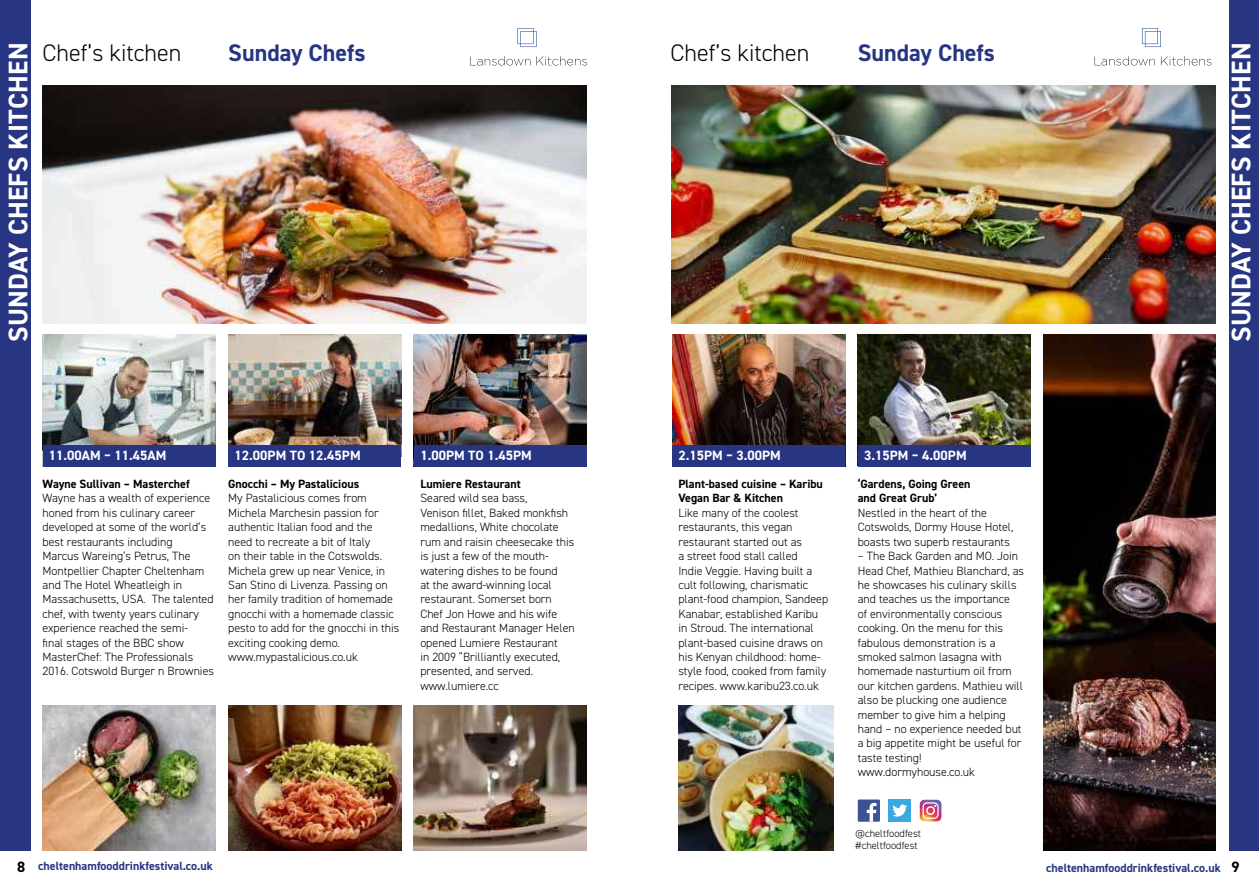
<style>
.page{position:relative;width:1259px;height:893px;background:#fff}
.page>*{position:absolute;margin:0;border:0;box-sizing:border-box;transform-origin:0 0}
.t1{font:700 27px "DIN2014";letter-spacing:.01em;color:#fff}
.t2{font:300 24px "DIN2014";color:#000}
.t3{font:700 24px "DIN2014";color:#273583}
.t4{font:700 15px "DIN2014";color:#000}
.t5{font:700 13.5px "DIN2014";letter-spacing:.005em;color:#fff}
.t6{font:300 12px/14.4px "DIN2014";color:#000}
.t7{font:700 12px/14.4px "DIN2014";color:#000}
.t8{font:700 12px "DIN2014";color:#273583}
.t9{font:300 10.5px/12px "DIN2014";color:#000}
</style>
<div class="page">
<img style="left:678px;top:706px;width:155px;height:144px">
<img style="left:1043px;top:335px;width:172px;height:515px">
<img style="left:43px;top:335px;width:172px;height:110px">
<img style="left:672px;top:335px;width:173px;height:110px">
<img style="left:414px;top:335px;width:173px;height:110px">
<img style="left:414px;top:706px;width:173px;height:144px">
<img style="left:228px;top:335px;width:173px;height:110px">
<img style="left:857px;top:335px;width:173px;height:110px">
<div style="left:1229px;top:0;width:30px;height:850px;background:#273583"></div>
<div style="left:228px;top:445px;width:173px;height:22px;background:#273583"></div>
<div style="left:43px;top:445px;width:172px;height:22px;background:#273583"></div>
<div style="left:672px;top:445px;width:173px;height:22px;background:#273583"></div>
<div style="left:414px;top:445px;width:173px;height:22px;background:#273583"></div>
<div style="left:857px;top:445px;width:173px;height:22px;background:#273583"></div>
<div style="left:0;top:0;width:31px;height:850px;background:#273583"></div>
<img style="left:43px;top:85px;width:544px;height:238px">
<div style="left:857px;top:799px;width:23px;height:23px;background:#3d5193"></div>
<svg style="left:866px;top:803px;width:10px;height:19px"></svg>
<div style="left:888px;top:799px;width:23px;height:23px;background:#39a9e0"></div>
<svg style="left:892px;top:805px;width:15px;height:12px"></svg>
<img style="left:919px;top:799px;width:22px;height:23px">
<svg style="left:922px;top:802px;width:16px;height:17px"></svg>
<img style="left:671px;top:85px;width:544px;height:238px">
<img style="left:228px;top:706px;width:173px;height:144px">
<img style="left:43px;top:706px;width:173px;height:144px">
<svg style="left:1142px;top:28px;width:19px;height:19px"></svg>
<svg style="left:1094px;top:56px;width:61px;height:10px"></svg>
<svg style="left:1161px;top:56px;width:50px;height:10px"></svg>
<svg style="left:517px;top:28px;width:19px;height:19px"></svg>
<svg style="left:470px;top:56px;width:60px;height:10px"></svg>
<svg style="left:536px;top:56px;width:51px;height:10px"></svg>
<h1 class="t1" style="left:6px;top:342px;width:301px;rotate:-90deg">SUNDAY CHEFS KITCHEN</h1>
<h2 class="t2" style="left:43px;top:42px;width:140px">Chef’s kitchen</h2>
<h2 class="t2" style="left:670px;top:42px;width:140px">Chef’s kitchen</h2>
<h2 class="t3" style="left:228px;top:42px;width:139px">Sunday Chefs</h2>
<h2 class="t3" style="left:857px;top:42px;width:139px">Sunday Chefs</h2>
<h1 class="t1" style="left:1228px;top:342px;width:301px;rotate:-90deg">SUNDAY CHEFS KITCHEN</h1>
<p class="t5" style="left:49px;top:449px;width:119px">11.00AM – 11.45AM</p>
<p class="t5" style="left:235px;top:449px;width:127px">12.00PM TO 12.45PM</p>
<p class="t5" style="left:420px;top:449px;width:113px">1.00PM TO 1.45PM</p>
<p class="t5" style="left:678px;top:449px;width:104px">2.15PM – 3.00PM</p>
<p class="t5" style="left:864px;top:449px;width:104px">3.15PM – 4.00PM</p>
<p class="t7" style="left:228px;top:477px;width:132px">Gnocchi – My Pastalicious</p>
<p class="t6" style="left:228px;top:492px;width:172px">My Pastalicious comes from<br>Michela Marchesin passion for authentic Italian food and the need to recreate a bit of Italy<br>on their table in the Cotswolds.<br>Michela grew up near Venice, in<br>San Stino di Livenza. Passing on her family tradition of homemade gnocchi with a homemade classic pesto to add for the gnocchi in this exciting cooking demo. www.mypastalicious.co.uk</p>
<p class="t7" style="left:857px;top:477px;width:114px">‘Gardens, Going Green and Great Grub’</p>
<p class="t6" style="left:857px;top:506px;width:157px">Nestled in the heart of the<br>Cotswolds, Dormy House Hotel, boasts two superb restaurants</p>
<p class="t6" style="left:857px;top:549px;width:168px">– The Back Garden and MO. Join<br>Head Chef, Mathieu Blanchard, as he showcases his culinary skills and teaches us the importance<br>of environmentally conscious cooking. On the menu for this fabulous demonstration is a smoked salmon lasagna with homemade nasturtium oil from our kitchen gardens. Mathieu will also be plucking one audience member to give him a helping hand – no experience needed but a big appetite might be useful for taste testing! www.dormyhouse.co.uk</p>
<p class="t7" style="left:43px;top:477px;width:149px">Wayne Sullivan – Masterchef</p>
<p class="t6" style="left:43px;top:492px;width:173px">Wayne has a wealth of experience honed from his culinary career developed at some of the world’s best restaurants including<br>Marcus Wareing’s Petrus, The<br>Montpellier Chapter Cheltenham and The Hotel Wheatleigh in<br>Massachusetts, USA. The talented chef, with twenty years culinary experience reached the semi-<br>final stages of the BBC show<br>MasterChef: The Professionals<br>2016. Cotswold Burger n Brownies</p>
<p class="t7" style="left:420px;top:477px;width:102px">Lumiere Restaurant</p>
<p class="t6" style="left:420px;top:492px;width:156px">Seared wild sea bass,<br>Venison fillet, Baked monkfish medallions, White chocolate rum and raisin cheesecake this is just a few of the mouth&shy;watering dishes to be found<br>at the award-winning local restaurant. Somerset born<br>Chef Jon Howe and his wife and Restaurant Manager Helen opened Lumiere Restaurant<br>in 2009 “Brilliantly executed, presented, and served. www.lumiere.cc</p>
<p class="t7" style="left:678px;top:477px;width:146px">Plant-based cuisine – Karibu<br>Vegan Bar &amp; Kitchen</p>
<p class="t6" style="left:678px;top:506px;width:151px">Like many of the coolest restaurants, this vegan restaurant started out as<br>a street food stall called<br>Indie Veggie. Having built a cult following, charismatic plant-food champion, Sandeep<br>Kanabar, established Karibu in Stroud. The international plant-based cuisine draws on his Kenyan childhood: home&shy;style food, cooked from family recipes. www.karibu23.co.uk</p>
<p class="t4" style="left:17px;top:859px;width:10px">8</p>
<p class="t9" style="left:855px;top:828px;width:67px">@cheltfoodfest #cheltfoodfest</p>
<p class="t8" style="left:38px;top:861px;width:176px">cheltenhamfooddrinkfestival.co.uk</p>
<p class="t8" style="left:1046px;top:862px;width:176px">cheltenhamfooddrinkfestival.co.uk</p>
<p class="t4" style="left:1231px;top:859px;width:10px">9</p>
</div>
